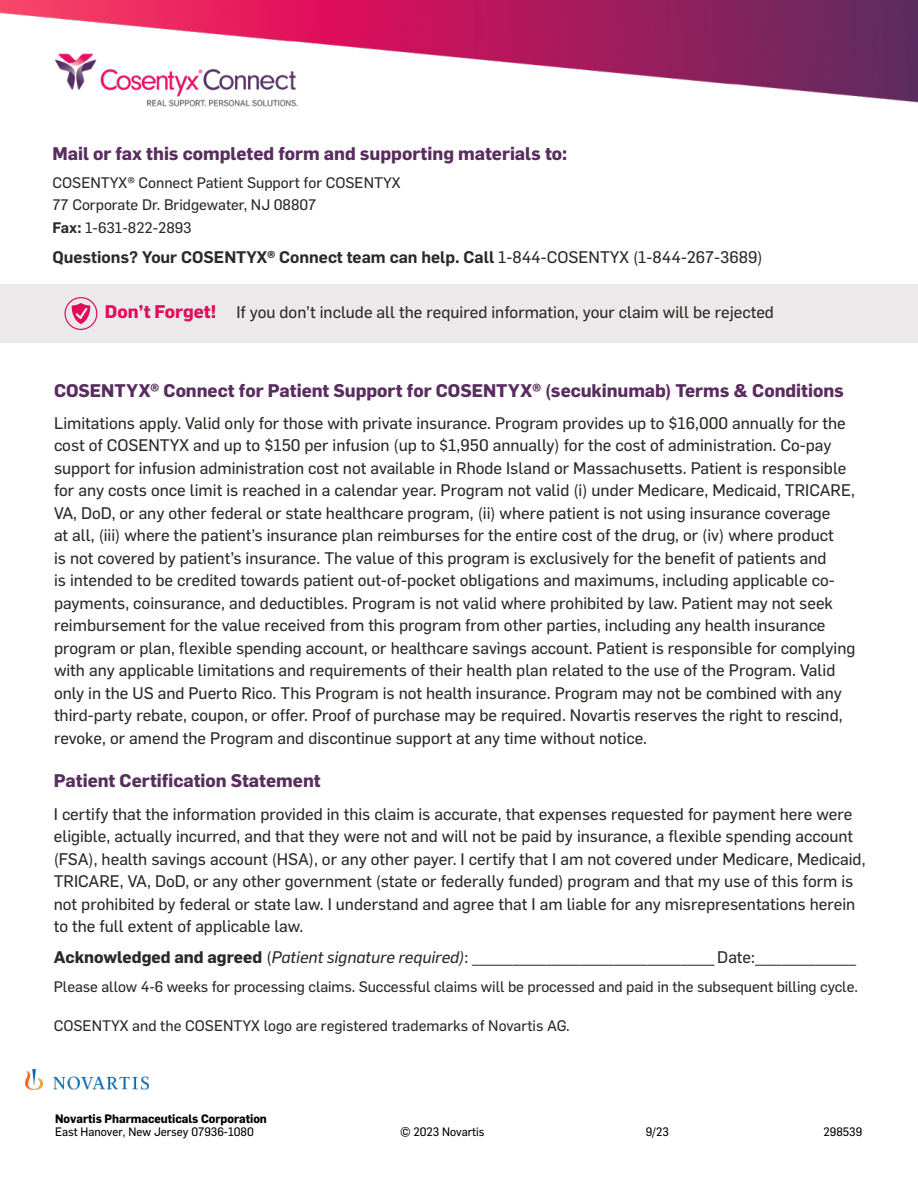
<style>
.page{position:relative;width:918px;height:1188px;background:#fff}
.page>*{position:absolute;margin:0;border:0;box-sizing:border-box;transform-origin:0 0}
.t1{font:700 18px "Flama";color:#592d5f}
.t2{font:16.5px/22.5px "Flama Basic";color:#2d2927}
.t3{font:16.5px "Volta Modern Display 55 Roman";color:#2d2927}
.t4{font:600 16.5px "Flama";color:#2d2927}
.t5{font:15px/22.5px "Flama Basic";color:#2d2927}
.t6{font:12px "Flama Basic";color:#000;scale:.96 1}
.t7{font:700 12px "Flama";color:#000;scale:.96 1}
.s1{font-family:"Flama";font-weight:600}
.s2{font-family:"Flama Basic";font-weight:400}
.s3{font-family:"Flama";font-weight:700;font-size:18px;color:#e00d5b}
.s4{font-family:"Flama";font-weight:700}
.s5{font-family:"Flama Basic"}
.s6{font-family:"Flama Basic";font-style:italic}
</style>
<div class="page">
<img style="left:25px;top:1069px;width:124px;height:21px">
<img style="left:0;top:0;width:918px;height:107px">
<div style="left:0;top:284px;width:918px;height:58px;background:#ebe9e9"></div>
<svg style="left:72px;top:303px;width:18px;height:21px"></svg>
<div style="left:64px;top:297px;width:33px;height:33px;border:1px solid #e00d5b;border-radius:16px"></div>
<p class="t1" style="left:53px;top:140px;width:516px">Mail or fax this completed form and supporting materials to:</p>
<p class="t5" style="left:53px;top:170px;width:350px">COSENTYX® Connect Patient Support for COSENTYX<br>77 Corporate Dr. Bridgewater, NJ 08807<br><span class="s1">Fax:</span> 1-631-822-2893</p>
<p class="t4" style="left:53px;top:246px;width:712px">Questions? Your COSENTYX® Connect team can help. Call <span class="s2">1-844-COSENTYX (1-844-267-3689)</span></p>
<p class="t2" style="left:105px;top:300px;width:671px"><span class="s3">Don’t Forget!</span> If you don’t include all the required information, your claim will be rejected</p>
<p class="t1" style="left:54px;top:377px;width:791px">COSENTYX® Connect for Patient Support for COSENTYX® (secukinumab) Terms &amp; Conditions</p>
<p class="t2" style="left:54px;top:410px;width:803px">Limitations apply. Valid only for those with private insurance. Program provides up to $16,000 annually for the cost of COSENTYX and up to $150 per infusion (up to $1,950 annually) for the cost of administration. Co-pay support for infusion administration cost not available in Rhode Island or Massachusetts. Patient is responsible for any costs once limit is reached in a calendar year. Program not valid (i) under Medicare, Medicaid, TRICARE, VA, DoD, or any other federal or state healthcare program, (ii) where patient is not using insurance coverage<br>at all, (iii) where the patient’s insurance plan reimburses for the entire cost of the drug, or (iv) where product<br>is not covered by patient’s insurance. The value of this program is exclusively for the benefit of patients and<br>is intended to be credited towards patient out-of-pocket obligations and maximums, including applicable co&shy;payments, coinsurance, and deductibles. Program is not valid where prohibited by law. Patient may not seek reimbursement for the value received from this program from other parties, including any health insurance program or plan, flexible spending account, or healthcare savings account. Patient is responsible for complying with any applicable limitations and requirements of their health plan related to the use of the Program. Valid only in the US and Puerto Rico. This Program is not health insurance. Program may not be combined with any third-party rebate, coupon, or offer. Proof of purchase may be required. Novartis reserves the right to rescind, revoke, or amend the Program and discontinue support at any time without notice.</p>
<p class="t1" style="left:54px;top:767px;width:268px">Patient Certification Statement</p>
<p class="t2" style="left:54px;top:802px;width:813px">I certify that the information provided in this claim is accurate, that expenses requested for payment here were eligible, actually incurred, and that they were not and will not be paid by insurance, a flexible spending account (FSA), health savings account (HSA), or any other payer. I certify that I am not covered under Medicare, Medicaid, TRICARE, VA, DoD, or any other government (state or federally funded) program and that my use of this form is not prohibited by federal or state law. I understand and agree that I am liable for any misrepresentations herein to the full extent of applicable law.</p>
<p class="t3" style="left:54px;top:948px;width:804px"><span class="s4">Acknowledged and agreed</span> <span class="s5">(</span><span class="s6">Patient signature required)</span><span class="s5">:</span> ____________________________________ <span class="s5">Date:</span>_______________</p>
<p class="t5" style="left:54px;top:974px;width:806px">Please allow 4-6 weeks for processing claims. Successful claims will be processed and paid in the subsequent billing cycle.</p>
<p class="t5" style="left:54px;top:1014px;width:518px">COSENTYX and the COSENTYX logo are registered trademarks of Novartis AG.</p>
<p class="t7" style="left:55px;top:1110px;width:222px">Novartis Pharmaceuticals Corporation</p>
<p class="t6" style="left:55px;top:1124px;width:209px">East Hanover, New Jersey 07936-1080</p>
<p class="t6" style="left:400px;top:1124px;width:90px">© 2023 Novartis</p>
<p class="t6" style="left:646px;top:1124px;width:26px">9/23</p>
<p class="t6" style="left:824px;top:1124px;width:42px">298539</p>
</div>
